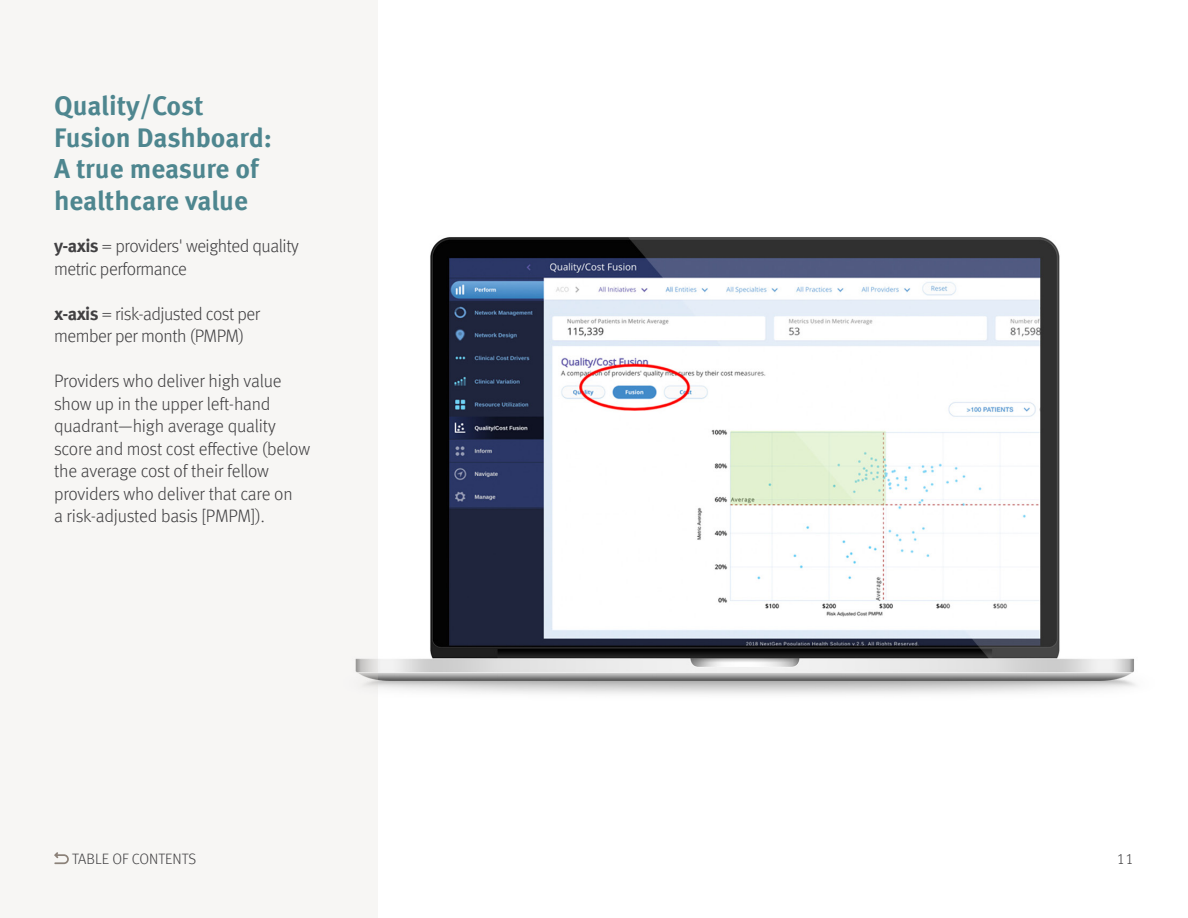
<style>
.page{position:relative;width:1188px;height:918px;background:#fff}
.page>*{position:absolute;margin:0;border:0;box-sizing:border-box;transform-origin:0 0}
.t1{font:700 27px/31.5px "Meta Offc";letter-spacing:-.005em;color:#4e868f}
.t2{font:300 18px/22.5px "Meta Offc";letter-spacing:-.015em;color:#414042}
.t3{font:300 15px "Meta Offc";color:#414042}
.s1{font-weight:700}
</style>
<div class="page">
<img style="left:378px;top:237px;width:758px;height:457px">
<div style="left:0;top:0;width:378px;height:918px;background:#f7f6f4"></div>
<svg style="left:54px;top:852px;width:15px;height:12px"></svg>
<h1 class="t1" style="left:54px;top:91px;width:220px">Quality/Cost<br>Fusion Dashboard:<br>A true measure of healthcare value</h1>
<p class="t2" style="left:54px;top:235px;width:246px"><span class="s1">y-axis</span> = providers' weighted quality metric performance</p>
<p class="t2" style="left:54px;top:303px;width:208px"><span class="s1">x-axis</span> = risk-adjusted cost per member per month (PMPM)</p>
<p class="t2" style="left:54px;top:370px;width:258px">Providers who deliver high value show up in the upper left-hand quadrant—high average quality score and most cost effective (below the average cost of their fellow providers who deliver that care on<br>a risk-adjusted basis [PMPM]).</p>
<p class="t3" style="left:72px;top:850px;width:125px">TABLE OF CONTENTS</p>
<p class="t3" style="left:1117px;top:850px;width:19px">11</p>
</div>
